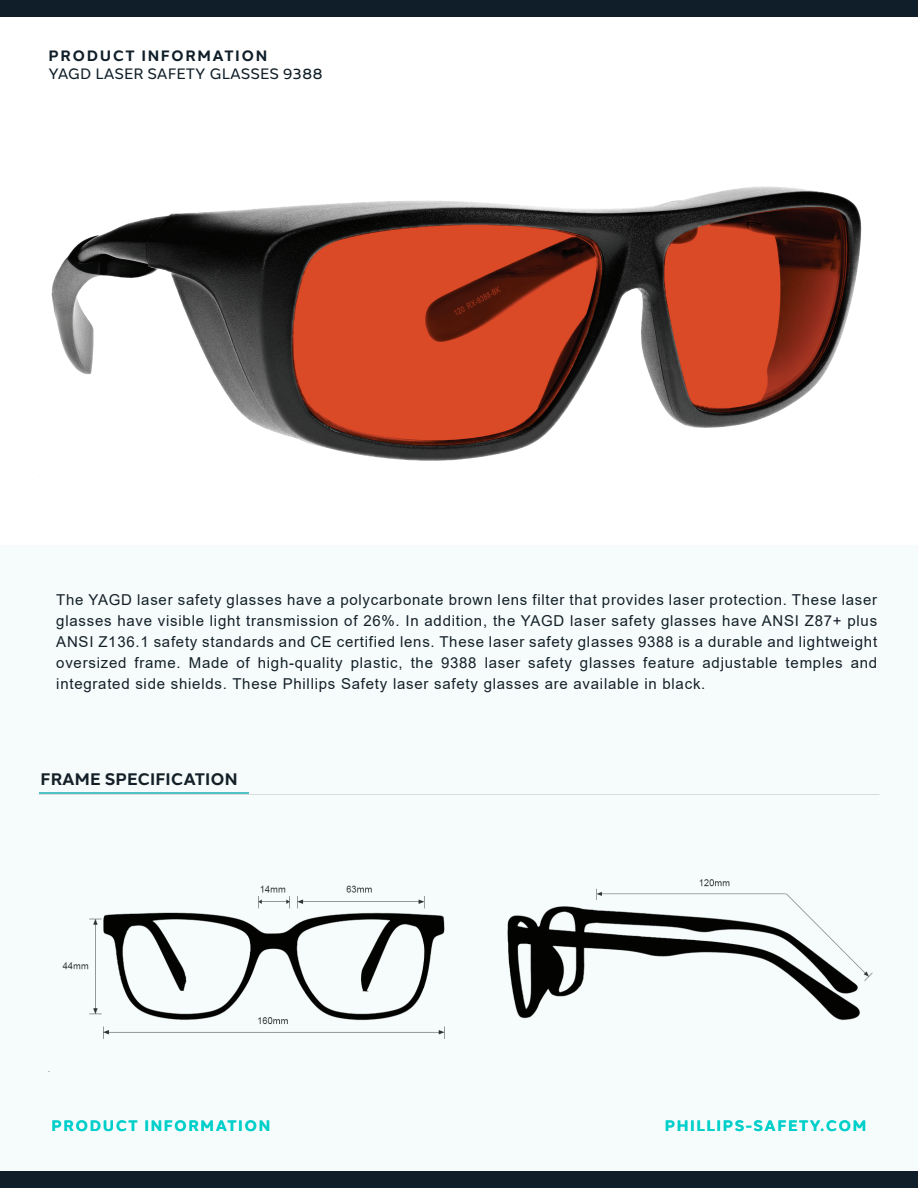
<style>
.page{position:relative;width:918px;height:1188px;background:#fff}
.page>*{position:absolute;margin:0;border:0;box-sizing:border-box;transform-origin:0 0}
.t1{font:700 16.65px "Halcom";color:#142028}
.t2{font:15px/21px "Arial";letter-spacing:.05em;color:#142028;text-align:justify}
.t3{font:15px "Halcom";color:#0f1e28}
.t4{font:700 15px "Halcom";letter-spacing:.1em;color:#00cfca}
.t5{font:700 15px "Halcom";letter-spacing:.1em;color:#0f1e28}
</style>
<div class="page">
<div style="left:0;top:545px;width:918px;height:643px;background:#f6fcfc"></div>
<hr style="left:39px;top:792px;width:209px;height:2px;background:#50c2c5">
<div style="left:0;top:1171px;width:918px;height:17px;background:#0f1e28"></div>
<div style="left:0;top:0;width:918px;height:17px;background:#0f1e28"></div>
<img style="left:62px;top:879px;width:811px;height:160px">
<img style="left:51px;top:186px;width:811px;height:275px">
<p class="t5" style="left:49px;top:44px;width:220px">PRODUCT INFORMATION</p>
<p class="t3" style="left:49px;top:62px;width:276px">YAGD LASER SAFETY GLASSES 9388</p>
<p class="t3" style="left:49px;top:62px;width:275px">LED LASER SAFETY GLASSES 17001</p>
<p class="t2" style="left:56px;top:589px;width:822px">The YAGD laser safety glasses have a polycarbonate brown lens filter that provides laser protection. These laser glasses have visible light transmission of 26%. In addition, the YAGD laser safety glasses have ANSI Z87+ plus ANSI Z136.1 safety standards and CE certified lens. These laser safety glasses 9388 is a durable and lightweight oversized frame. Made of high-quality plastic, the 9388 laser safety glasses feature adjustable temples and integrated side shields. These Phillips Safety laser safety glasses are available in black.</p>
<p class="t1" style="left:41px;top:766px;width:199px">FRAME SPECIFICATION</p>
<p class="t4" style="left:52px;top:1114px;width:220px">PRODUCT INFORMATION</p>
<p class="t4" style="left:665px;top:1114px;width:203px">PHILLIPS-SAFETY.COM</p>
</div>
